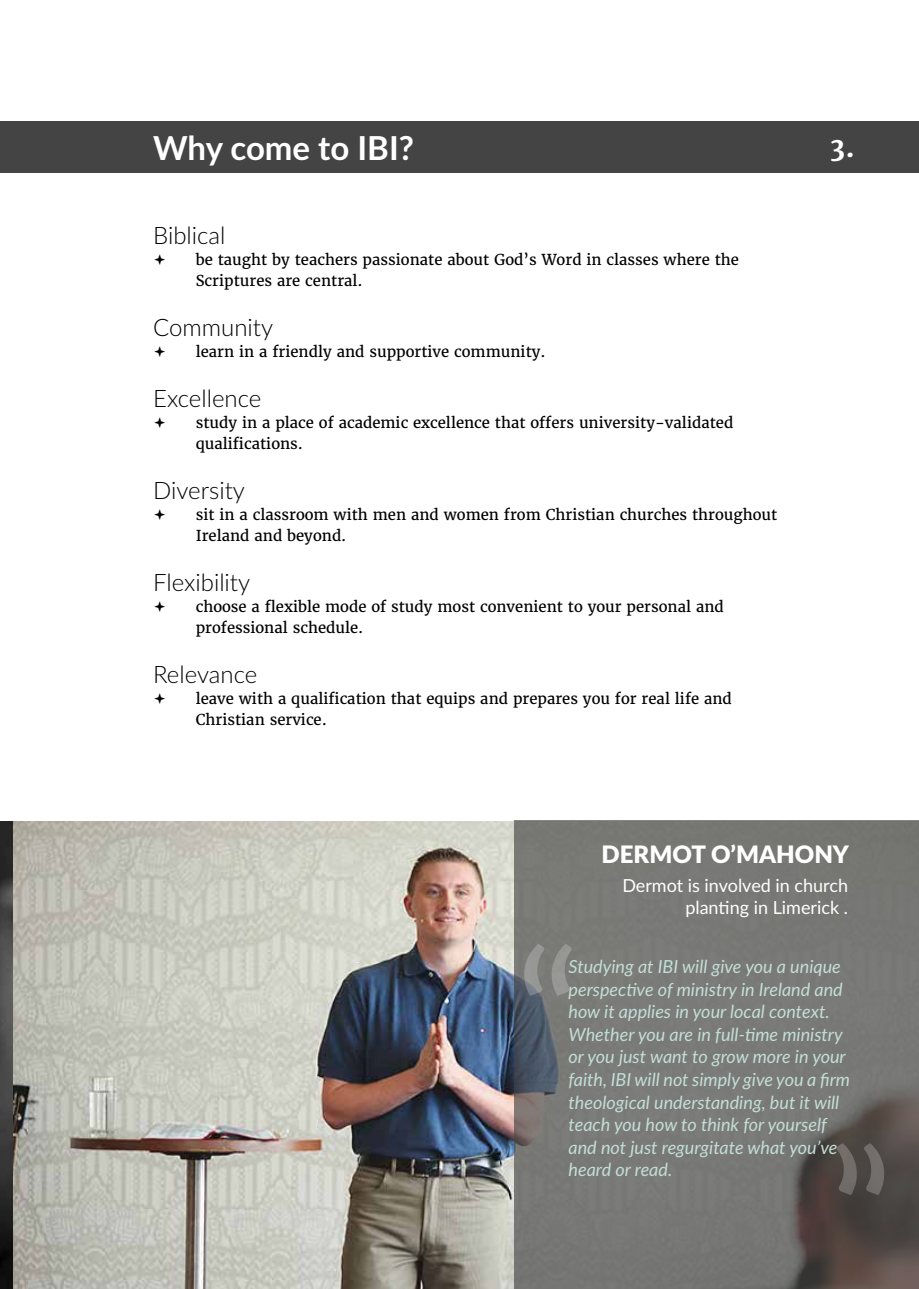
<style>
.page{position:relative;width:919px;height:1289px;background:#fff}
.page>*{position:absolute;margin:0;border:0;box-sizing:border-box;transform-origin:0 0}
.t1{font:180px "Lato";color:#fff}
.t2{font:700 33px "Lato";color:#fff}
.t3{font:700 27px "Merriweather";color:#fff}
.t4{font:300 24px "Lato";color:#000}
.t5{font:900 24px "Lato";color:#fff}
.t6{font:italic 18px/22.5px "Lato";color:#c3ded8}
.t7{font:18px/22.5px "Lato";color:#fff;text-align:right}
.t8{font:15px/21px "Merriweather";color:#000}
</style>
<div class="page">
<div style="left:13px;top:121px;width:905px;height:52px;background:#444"></div>
<div style="left:0;top:121px;width:13px;height:52px;background:#444"></div>
<img style="left:0;top:821px;width:514px;height:467px">
<svg style="left:514px;top:820px;width:404px;height:468px;background:#737270"></svg>
<div style="left:836px;top:1142px;width:48px;height:53px;background:#4a4541"></div>
<h2 class="t2" style="left:153px;top:124px;width:262px">Why come to IBI?</h2>
<h3 class="t4" style="left:153px;top:219px;width:74px">Biblical</h3>
<p class="t8" style="left:196px;top:249px;width:544px">be taught by teachers passionate about God’s Word in classes where the<br>Scriptures are central.</p>
<h3 class="t4" style="left:153px;top:311px;width:121px">Community</h3>
<p class="t8" style="left:196px;top:341px;width:351px">learn in a friendly and supportive community.</p>
<h3 class="t4" style="left:153px;top:382px;width:110px">Excellence</h3>
<p class="t8" style="left:196px;top:412px;width:539px">study in a place of academic excellence that offers university-validated qualifications.</p>
<h3 class="t4" style="left:153px;top:473px;width:93px">Diversity</h3>
<p class="t8" style="left:196px;top:504px;width:583px">sit in a classroom with men and women from Christian churches throughout<br>Ireland and beyond.</p>
<h3 class="t4" style="left:153px;top:565px;width:99px">Flexibility</h3>
<p class="t8" style="left:196px;top:596px;width:529px">choose a flexible mode of study most convenient to your personal and professional schedule.</p>
<h3 class="t4" style="left:153px;top:657px;width:106px">Relevance</h3>
<p class="t8" style="left:196px;top:687px;width:537px">leave with a qualification that equips and prepares you for real life and<br>Christian service.</p>
<h3 class="t3" style="left:829px;top:130px;width:26px">3.</h3>
<h3 class="t5" style="left:601px;top:836px;width:249px">DERMOT O’MAHONY</h3>
<p class="t7" style="left:622px;top:873px;width:227px">Dermot is involved in church planting in Limerick .</p>
<h1 class="t1" style="left:514px;top:887px;width:67px">“</h1>
<p class="t6" style="left:568px;top:954px;width:283px">Studying at IBI will give you a unique perspective of ministry in Ireland and how it applies in your local context.<br>Whether you are in full-time ministry or you just want to grow more in your faith, IBI will not simply give you a firm theological understanding, but it will teach you how to think for yourself and not just regurgitate what you’ve heard or read.</p>
</div>
